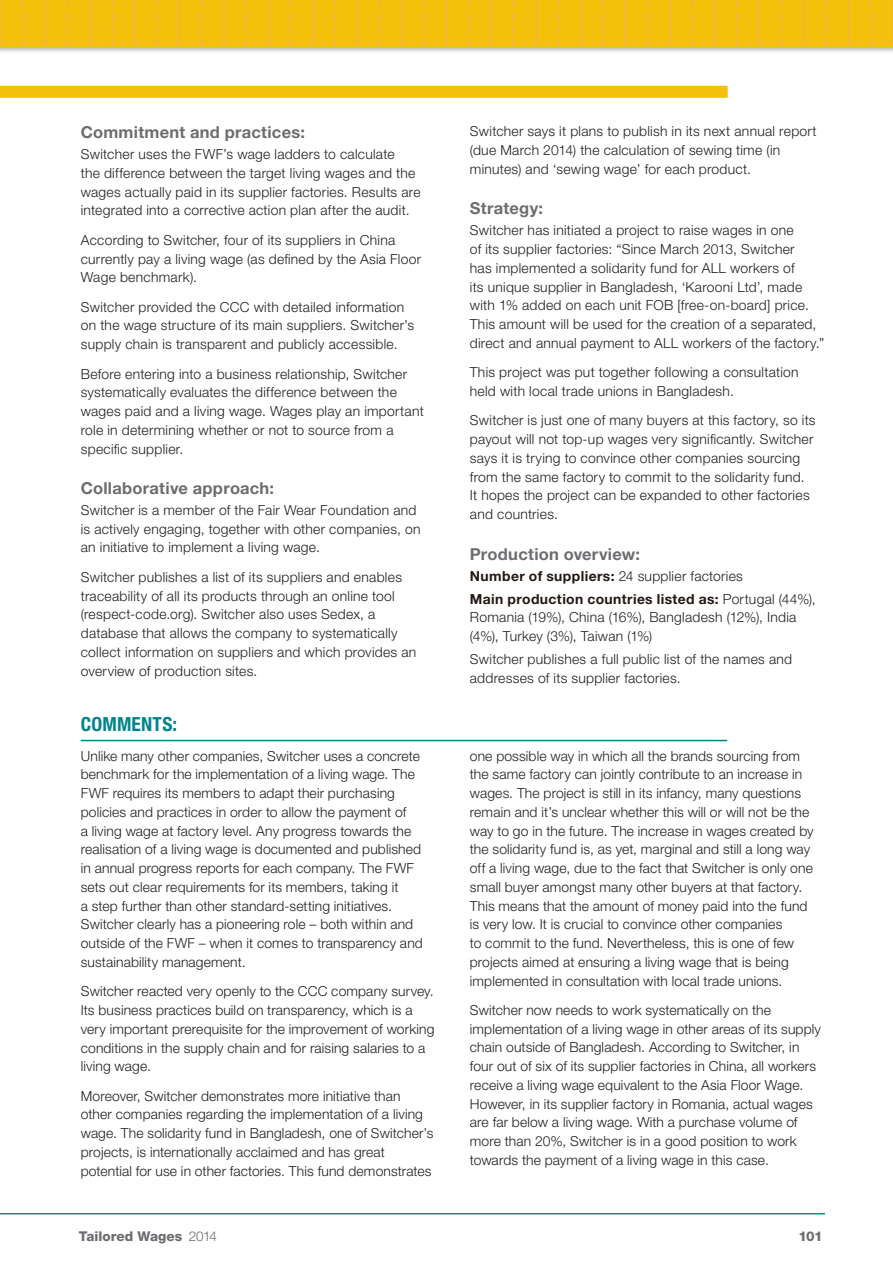
<style>
.page{position:relative;width:893px;height:1263px;background:#fff}
.page>*{position:absolute;margin:0;border:0;box-sizing:border-box;transform-origin:0 0}
.t1{font:700 condensed 19.5px "Helvetica Neue LT Std";letter-spacing:.01em;color:#00858c}
.t2{font:700 16.5px "Helvetica Neue LT Std";letter-spacing:.015em;color:#6c6d70}
.t3{font:300 13.8px/18.8px "Helvetica Neue LT Std";letter-spacing:.01em;color:#231f20}
.t4{font:700 13.8px/23px "Helvetica Neue LT Std";letter-spacing:.03em;color:#231813}
.t5{font:800 13.5px "Helvetica Neue LT Std";color:#6c6d70}
.s1{font-weight:300;color:#231f20}
.s2{font-weight:300}
</style>
<div class="page">
<hr style="left:0;top:1213px;width:825px;height:1px;background:#038e94">
<div style="left:0;top:0;width:893px;height:53px;background:#231f20;opacity:.35"></div>
<hr style="left:81px;top:740px;width:646px;height:1px;background:#00858c">
<div style="left:0;top:0;width:893px;height:47px;background:#f5c00b"></div>
<hr style="left:45px;top:0;width:1px;height:47px;background:#f2aa6e">
<hr style="left:224px;top:0;width:1px;height:47px;background:#f2aa6e">
<hr style="left:402px;top:0;width:1px;height:47px;background:#f2aa6e">
<hr style="left:134px;top:0;width:1px;height:47px;background:#f2aa6e">
<hr style="left:313px;top:0;width:1px;height:47px;background:#f2aa6e">
<hr style="left:491px;top:0;width:1px;height:47px;background:#f2aa6e">
<hr style="left:90px;top:0;width:1px;height:47px;background:#f2aa6e">
<hr style="left:268px;top:0;width:1px;height:47px;background:#f2aa6e">
<hr style="left:446px;top:0;width:1px;height:47px;background:#f2aa6e">
<hr style="left:179px;top:0;width:1px;height:47px;background:#f2aa6e">
<hr style="left:357px;top:0;width:1px;height:47px;background:#f2aa6e">
<svg style="left:67px;top:0;width:1px;height:47px"></svg>
<svg style="left:246px;top:0;width:1px;height:47px"></svg>
<svg style="left:424px;top:0;width:1px;height:47px"></svg>
<svg style="left:157px;top:0;width:1px;height:47px"></svg>
<svg style="left:335px;top:0;width:1px;height:47px"></svg>
<svg style="left:513px;top:0;width:1px;height:47px"></svg>
<svg style="left:112px;top:0;width:1px;height:47px"></svg>
<svg style="left:290px;top:0;width:1px;height:47px"></svg>
<svg style="left:468px;top:0;width:1px;height:47px"></svg>
<svg style="left:23px;top:0;width:1px;height:47px"></svg>
<svg style="left:201px;top:0;width:1px;height:47px"></svg>
<svg style="left:379px;top:0;width:1px;height:47px"></svg>
<hr style="left:536px;top:0;width:1px;height:47px;background:#f2aa6e">
<hr style="left:714px;top:0;width:1px;height:47px;background:#f2aa6e">
<hr style="left:892px;top:0;width:1px;height:47px;background:#f2aa6e">
<hr style="left:625px;top:0;width:1px;height:47px;background:#f2aa6e">
<hr style="left:803px;top:0;width:1px;height:47px;background:#f2aa6e">
<hr style="left:581px;top:0;width:1px;height:47px;background:#f2aa6e">
<hr style="left:759px;top:0;width:1px;height:47px;background:#f2aa6e">
<hr style="left:670px;top:0;width:1px;height:47px;background:#f2aa6e">
<hr style="left:848px;top:0;width:1px;height:47px;background:#f2aa6e">
<svg style="left:558px;top:0;width:1px;height:47px"></svg>
<svg style="left:736px;top:0;width:1px;height:47px"></svg>
<svg style="left:647px;top:0;width:1px;height:47px"></svg>
<svg style="left:826px;top:0;width:1px;height:47px"></svg>
<svg style="left:603px;top:0;width:1px;height:47px"></svg>
<svg style="left:781px;top:0;width:1px;height:47px"></svg>
<svg style="left:692px;top:0;width:1px;height:47px"></svg>
<svg style="left:870px;top:0;width:1px;height:47px"></svg>
<div style="left:0;top:86px;width:728px;height:12px;background:#f5c00b"></div>
<hr style="left:0;top:0;width:1px;height:47px;background:#f2aa6e">
<p class="t2" style="left:81px;top:122px;width:226px">Commitment and practices:</p>
<p class="t3" style="left:81px;top:145px;width:341px">Switcher uses the FWF’s wage ladders to calculate<br>the difference between the target living wages and the wages actually paid in its supplier factories. Results are integrated into a corrective action plan after the audit.</p>
<p class="t3" style="left:81px;top:230px;width:342px">According to Switcher, four of its suppliers in China currently pay a living wage (as defined by the Asia Floor<br>Wage benchmark).</p>
<p class="t3" style="left:81px;top:297px;width:335px">Switcher provided the CCC with detailed information on the wage structure of its main suppliers. Switcher’s supply chain is transparent and publicly accessible.</p>
<p class="t3" style="left:81px;top:364px;width:345px">Before entering into a business relationship, Switcher systematically evaluates the difference between the wages paid and a living wage. Wages play an important role in determining whether or not to source from a specific supplier.</p>
<p class="t2" style="left:81px;top:478px;width:195px">Collaborative approach:</p>
<p class="t3" style="left:81px;top:500px;width:341px">Switcher is a member of the Fair Wear Foundation and is actively engaging, together with other companies, on an initiative to implement a living wage.</p>
<p class="t3" style="left:81px;top:567px;width:337px">Switcher publishes a list of its suppliers and enables traceability of all its products through an online tool (respect-code.org). Switcher also uses Sedex, a database that allows the company to systematically collect information on suppliers and which provides an overview of production sites.</p>
<h1 class="t1" style="left:81px;top:712px;width:98px">COMMENTS:</h1>
<p class="t3" style="left:81px;top:746px;width:344px">Unlike many other companies, Switcher uses a concrete benchmark for the implementation of a living wage. The FWF requires its members to adapt their purchasing policies and practices in order to allow the payment of<br>a living wage at factory level. Any progress towards the realisation of a living wage is documented and published in annual progress reports for each company. The FWF sets out clear requirements for its members, taking it<br>a step further than other standard-setting initiatives.<br>Switcher clearly has a pioneering role – both within and outside of the FWF – when it comes to transparency and sustainability management.</p>
<p class="t3" style="left:81px;top:982px;width:355px">Switcher reacted very openly to the CCC company survey.<br>Its business practices build on transparency, which is a very important prerequisite for the improvement of working conditions in the supply chain and for raising salaries to a living wage.</p>
<p class="t3" style="left:81px;top:1086px;width:354px">Moreover, Switcher demonstrates more initiative than other companies regarding the implementation of a living wage. The solidarity fund in Bangladesh, one of Switcher’s projects, is internationally acclaimed and has great potential for use in other factories. This fund demonstrates</p>
<p class="t3" style="left:470px;top:122px;width:348px">Switcher says it plans to publish in its next annual report (due March 2014) the calculation of sewing time (in minutes) and ‘sewing wage’ for each product.</p>
<p class="t2" style="left:470px;top:198px;width:75px">Strategy:</p>
<p class="t3" style="left:470px;top:221px;width:356px">Switcher has initiated a project to raise wages in one<br>of its supplier factories: “Since March 2013, Switcher<br>has implemented a solidarity fund for ALL workers of<br>its unique supplier in Bangladesh, ‘Karooni Ltd’, made with 1% added on each unit FOB [free-on-board] price.<br>This amount will be used for the creation of a separated, direct and annual payment to ALL workers of the factory.”</p>
<p class="t3" style="left:470px;top:363px;width:330px">This project was put together following a consultation held with local trade unions in Bangladesh.</p>
<p class="t3" style="left:470px;top:411px;width:347px">Switcher is just one of many buyers at this factory, so its payout will not top-up wages very significantly. Switcher says it is trying to convince other companies sourcing from the same factory to commit to the solidarity fund.<br>It hopes the project can be expanded to other factories and countries.</p>
<p class="t2" style="left:470px;top:543px;width:172px">Production overview:</p>
<p class="t4" style="left:470px;top:564px;width:347px">Number of suppliers: <span class="s1">24 supplier factories<br></span>Main production countries listed as: <span class="s1">Portugal (44%),</span></p>
<p class="t3" style="left:470px;top:608px;width:328px">Romania (19%), China (16%), Bangladesh (12%), India (4%), Turkey (3%), Taiwan (1%)</p>
<p class="t3" style="left:470px;top:649px;width:324px">Switcher publishes a full public list of the names and addresses of its supplier factories.</p>
<p class="t3" style="left:470px;top:746px;width:345px">one possible way in which all the brands sourcing from the same factory can jointly contribute to an increase in wages. The project is still in its infancy, many questions remain and it’s unclear whether this will or will not be the way to go in the future. The increase in wages created by the solidarity fund is, as yet, marginal and still a long way off a living wage, due to the fact that Switcher is only one small buyer amongst many other buyers at that factory.<br>This means that the amount of money paid into the fund is very low. It is crucial to convince other companies<br>to commit to the fund. Nevertheless, this is one of few projects aimed at ensuring a living wage that is being implemented in consultation with local trade unions.</p>
<p class="t3" style="left:470px;top:1000px;width:353px">Switcher now needs to work systematically on the implementation of a living wage in other areas of its supply chain outside of Bangladesh. According to Switcher, in four out of six of its supplier factories in China, all workers receive a living wage equivalent to the Asia Floor Wage.<br>However, in its supplier factory in Romania, actual wages are far below a living wage. With a purchase volume of more than 20%, Switcher is in a good position to work towards the payment of a living wage in this case.</p>
<p class="t5" style="left:79px;top:1228px;width:140px">Tailored Wages <span class="s2">2014</span></p>
<p class="t5" style="left:798px;top:1228px;width:26px">101</p>
</div>
